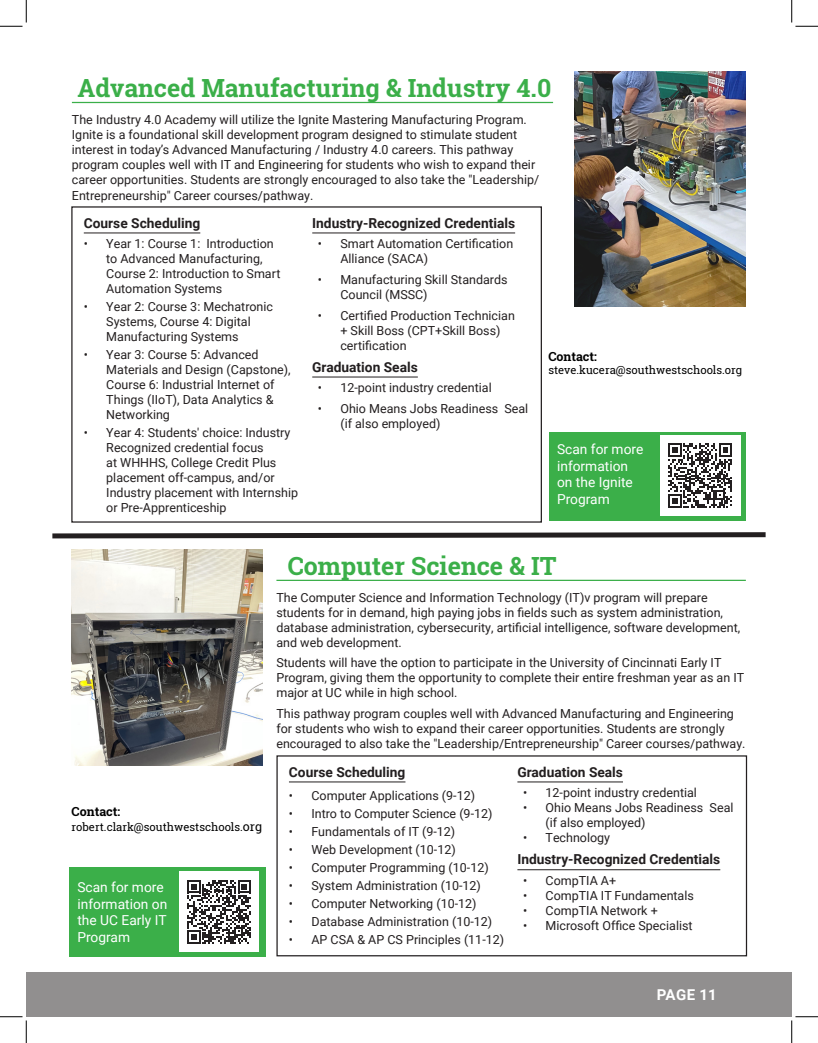
<style>
.page{position:relative;width:818px;height:1043px;background:#fff}
.page>*{position:absolute;margin:0;border:0;box-sizing:border-box;transform-origin:0 0}
.Section_Title{font:700 25px "Roboto Slab";color:#3baf49}
.t1{font:700 15px "Roboto";letter-spacing:.015em;color:#fff}
.column_heading{font:700 13.75px "Roboto";color:#231f20}
.Body_Text{font:13.75px/16.5px "Roboto";color:#fff}
.Program_Text{font:12.5px/15px "Roboto";color:#231f20}
.Section_Title-2{font:700 12.5px "Roboto Slab";color:#000}
.email{font:11.25px "Roboto Slab";color:#000}
.s1{font-size:12.5px}
</style>
<div class="page">
<div style="left:26px;top:972px;width:765px;height:44px;background:#918f8f"></div>
<img style="left:574px;top:71px;width:171px;height:235px">
<hr style="left:72px;top:102px;width:481px;height:1px;background:#3baf49">
<hr style="left:84px;top:233px;width:116px;height:1px;background:#231f20">
<hr style="left:312px;top:233px;width:203px;height:1px;background:#231f20">
<hr style="left:312px;top:377px;width:106px;height:1px;background:#231f20">
<svg style="left:52px;top:532px;width:714px;height:7px"></svg>
<div style="left:549px;top:432px;width:196px;height:88px;background:#3baf49"></div>
<hr style="left:276px;top:579px;width:469px;height:2px;background:#3baf49">
<img style="left:71px;top:549px;width:192px;height:217px">
<hr style="left:289px;top:781px;width:116px;height:1px;background:#231f20">
<hr style="left:517px;top:781px;width:106px;height:1px;background:#231f20">
<hr style="left:517px;top:869px;width:203px;height:1px;background:#231f20">
<div style="left:276px;top:755px;width:471px;height:201px;border:1px solid #231f20"></div>
<div style="left:69px;top:867px;width:196px;height:89px;background:#3baf49"></div>
<div style="left:179px;top:871px;width:80px;height:81px;background:#fff"></div>
<svg style="left:187px;top:880px;width:64px;height:64px"></svg>
<div style="left:660px;top:435px;width:80px;height:80px;background:#fff"></div>
<svg style="left:668px;top:443px;width:64px;height:65px"></svg>
<svg style="left:0;top:0;width:27px;height:27px"></svg>
<svg style="left:0;top:1016px;width:27px;height:26px"></svg>
<svg style="left:791px;top:0;width:27px;height:27px"></svg>
<svg style="left:791px;top:1016px;width:27px;height:26px"></svg>
<p class="Section_Title" style="left:78px;top:71px;width:475px">Advanced Manufacturing &amp; Industry 4.0</p>
<p class="Program_Text" style="left:72px;top:111px;width:469px">The Industry 4.0 Academy will utilize the Ignite Mastering Manufacturing Program.<br>Ignite is a foundational skill development program designed to stimulate student interest in today’s Advanced Manufacturing / Industry 4.0 careers. This pathway program couples well with IT and Engineering for students who wish to expand their career opportunities. Students are strongly encouraged to also take the "Leadership/</p>
<p class="Program_Text" style="left:72px;top:188px;width:243px">Entrepreneurship" Career courses/pathway.</p>
<p class="column_heading" style="left:84px;top:213px;width:118px">Course Scheduling</p>
<p class="Program_Text" style="left:106px;top:236px;width:176px;text-indent:-22px">• Year 1: Course 1: Introduction to Advanced Manufacturing,<br>Course 2: Introduction to Smart<br>Automation Systems</p>
<p class="Program_Text" style="left:106px;top:299px;width:168px;text-indent:-22px">• Year 2: Course 3: Mechatronic<br>Systems, Course 4: Digital<br>Manufacturing Systems</p>
<p class="Program_Text" style="left:106px;top:347px;width:186px;text-indent:-22px">• Year 3: Course 5: Advanced<br>Materials and Design (Capstone),<br>Course 6: Industrial Internet of<br>Things (IIoT), Data Analytics &amp;<br>Networking</p>
<p class="Program_Text" style="left:106px;top:425px;width:193px;text-indent:-22px">• Year 4: Students' choice: Industry<br>Recognized credential focus<br>at WHHHS, College Credit Plus placement off-campus, and/or<br>Industry placement with Internship or Pre-Apprenticeship</p>
<p class="column_heading" style="left:312px;top:213px;width:204px">Industry-Recognized Credentials</p>
<p class="Program_Text" style="left:340px;top:236px;width:174px;text-indent:-22px">• Smart Automation Certification<br>Alliance (SACA)</p>
<p class="Program_Text" style="left:340px;top:271px;width:169px;text-indent:-22px">• Manufacturing Skill Standards<br>Council (MSSC)</p>
<p class="Program_Text" style="left:340px;top:307px;width:176px;text-indent:-22px">• Certified Production Technician + Skill Boss (CPT+Skill Boss) certification</p>
<p class="column_heading" style="left:312px;top:357px;width:107px">Graduation Seals</p>
<p class="Program_Text" style="left:318px;top:380px;width:175px">• 12-point industry credential</p>
<p class="Program_Text" style="left:340px;top:400px;width:189px;text-indent:-22px">• Ohio Means Jobs Readiness Seal (if also employed)</p>
<p class="Section_Title-2" style="left:548px;top:348px;width:50px">Contact:</p>
<p class="email" style="left:548px;top:362px;width:195px">steve.kucera@southwestschools.org</p>
<p class="Body_Text" style="left:557px;top:441px;width:88px">Scan for more information on the Ignite<br>Program</p>
<p class="Section_Title-2" style="left:72px;top:803px;width:50px">Contact:</p>
<p class="email" style="left:72px;top:819px;width:192px">robert.clark@southwestschools.<span class="s1">org</span></p>
<p class="Body_Text" style="left:77px;top:878px;width:91px">Scan for more information on the UC Early IT<br>Program</p>
<p class="Section_Title" style="left:288px;top:549px;width:270px">Computer Science &amp; IT</p>
<p class="Program_Text" style="left:276px;top:589px;width:465px">The Computer Science and Information Technology (IT)v program will prepare students for in demand, high paying jobs in fields such as system administration, database administration, cybersecurity, artificial intelligence, software development, and web development.</p>
<p class="Program_Text" style="left:276px;top:655px;width:469px">Students will have the option to participate in the University of Cincinnati Early IT<br>Program, giving them the opportunity to complete their entire freshman year as an IT major at UC while in high school.</p>
<p class="Program_Text" style="left:276px;top:705px;width:470px">This pathway program couples well with Advanced Manufacturing and Engineering for students who wish to expand their career opportunities. Students are strongly encouraged to also take the "Leadership/Entrepreneurship" Career courses/pathway.</p>
<p class="column_heading" style="left:289px;top:762px;width:118px">Course Scheduling</p>
<p class="Program_Text" style="left:289px;top:787px;width:188px">• Computer Applications (9-12)</p>
<p class="Program_Text" style="left:289px;top:805px;width:205px">• Intro to Computer Science (9-12)</p>
<p class="Program_Text" style="left:289px;top:823px;width:168px">• Fundamentals of IT (9-12)</p>
<p class="Program_Text" style="left:289px;top:841px;width:168px">• Web Development (10-12)</p>
<p class="Program_Text" style="left:289px;top:859px;width:201px">• Computer Programming (10-12)</p>
<p class="Program_Text" style="left:289px;top:877px;width:193px">• System Administration (10-12)</p>
<p class="Program_Text" style="left:289px;top:895px;width:189px">• Computer Networking (10-12)</p>
<p class="Program_Text" style="left:289px;top:913px;width:205px">• Database Administration (10-12)</p>
<p class="Program_Text" style="left:289px;top:931px;width:217px">• AP CSA &amp; AP CS Principles (11-12)</p>
<p class="column_heading" style="left:517px;top:762px;width:107px">Graduation Seals</p>
<p class="Program_Text" style="left:523px;top:784px;width:175px">• 12-point industry credential</p>
<p class="Program_Text" style="left:545px;top:799px;width:189px;text-indent:-22px">• Ohio Means Jobs Readiness Seal (if also employed)</p>
<p class="Program_Text" style="left:523px;top:829px;width:89px">• Technology</p>
<p class="column_heading" style="left:517px;top:849px;width:204px">Industry-Recognized Credentials</p>
<p class="Program_Text" style="left:523px;top:872px;width:95px">• CompTIA A+</p>
<p class="Program_Text" style="left:523px;top:887px;width:172px">• CompTIA IT Fundamentals</p>
<p class="Program_Text" style="left:523px;top:902px;width:136px">• CompTIA Network +</p>
<p class="Program_Text" style="left:523px;top:917px;width:171px">• Microsoft Office Specialist</p>
<p class="t1" style="left:656px;top:983px;width:61px">PAGE 11</p>
</div>
